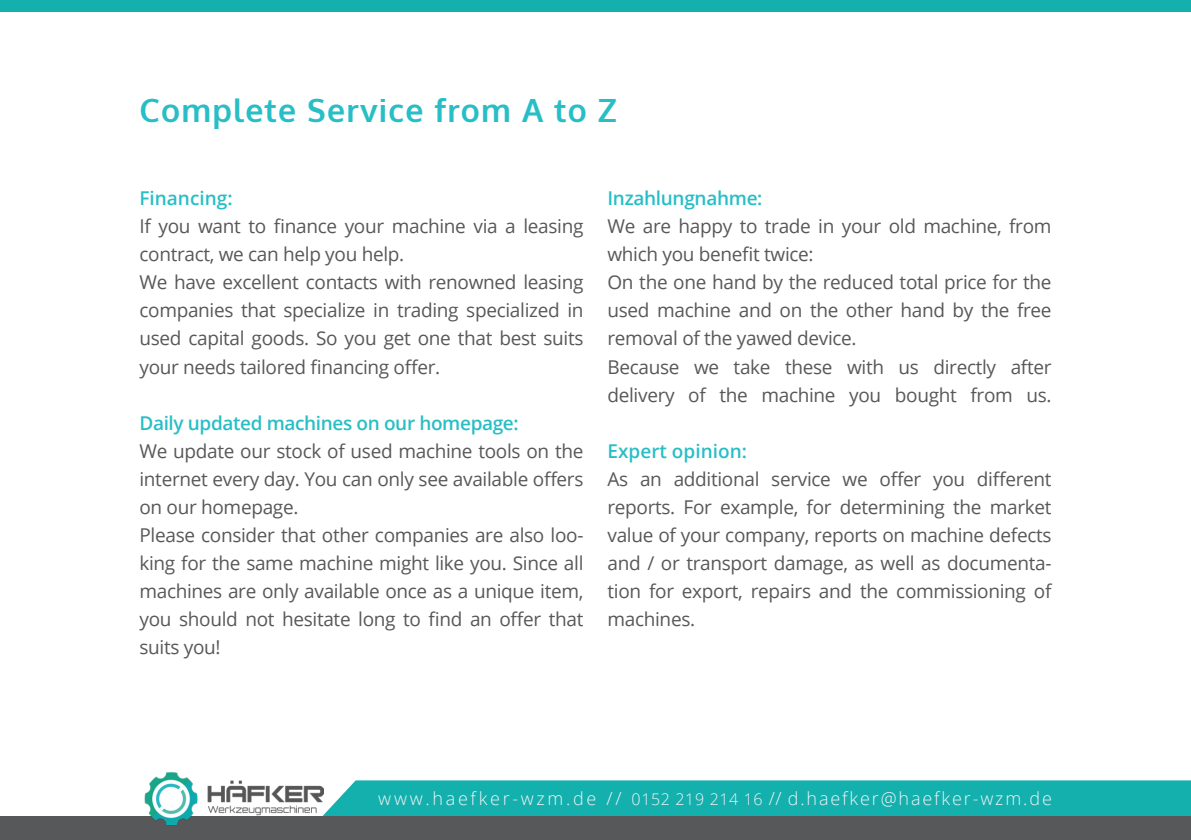
<style>
.page{position:relative;width:1191px;height:840px;background:#fff}
.page>*{position:absolute;margin:0;border:0;box-sizing:border-box;transform-origin:0 0}
.t1{font:700 32px "Oxygen";letter-spacing:.04em;color:#28bec6}
.t2{font:19px/28px "Open Sans";letter-spacing:-.015em;color:#57585a;text-align:justify}
.t3{font:600 19px "Open Sans";letter-spacing:-.015em;color:#28bec6}
.t4{font:300 18px "Open Sans";letter-spacing:.105em;color:#f2f3f4}
.s1{font-size:16px}
</style>
<div class="page">
<div style="left:0;top:0;width:1191px;height:11px;background:#13b0ae"></div>
<div style="left:323px;top:780px;width:868px;height:35px;background:#13b0ae"></div>
<div style="left:0;top:815px;width:1191px;height:24px;background:#57585a"></div>
<img style="left:139px;top:772px;width:184px;height:53px">
<p class="t1" style="left:139px;top:91px;width:479px">Complete Service from A to Z</p>
<p class="t3" style="left:139px;top:185px;width:95px">Financing:</p>
<p class="t2" style="left:139px;top:212px;width:445px">If you want to finance your machine via a leasing contract, we can help you help.</p>
<p class="t2" style="left:139px;top:268px;width:445px">We have excellent contacts with renowned leasing companies that specialize in trading specialized in used capital goods. So you get one that best suits your needs tailored financing offer.</p>
<p class="t3" style="left:139px;top:409px;width:381px">Daily updated machines on our homepage:</p>
<p class="t2" style="left:139px;top:436px;width:445px">We update our stock of used machine tools on the internet every day. You can only see available offers on our homepage.</p>
<p class="t2" style="left:139px;top:520px;width:445px">Please consider that other companies are also loo&shy;king for the same machine might like you. Since all machines are only available once as a unique item, you should not hesitate long to find an offer that suits you!</p>
<p class="t3" style="left:607px;top:185px;width:156px">Inzahlungnahme:</p>
<p class="t2" style="left:607px;top:212px;width:445px">We are happy to trade in your old machine, from which you benefit twice:</p>
<p class="t2" style="left:607px;top:268px;width:445px">On the one hand by the reduced total price for the used machine and on the other hand by the free removal of the yawed device.</p>
<p class="t2" style="left:607px;top:352px;width:445px">Because we take these with us directly after delivery of the machine you bought from us.</p>
<p class="t3" style="left:607px;top:437px;width:141px">Expert opinion:</p>
<p class="t2" style="left:607px;top:464px;width:445px">As an additional service we offer you different reports. For example, for determining the market value of your company, reports on machine defects and / or transport damage, as well as documenta&shy;tion for export, repairs and the commissioning of machines.</p>
<p class="t4" style="left:378px;top:785px;width:675px">www.haefker-wzm.de // <span class="s1">0152 219 214 16</span> // d.haefker@haefker-wzm.de</p>
</div>
